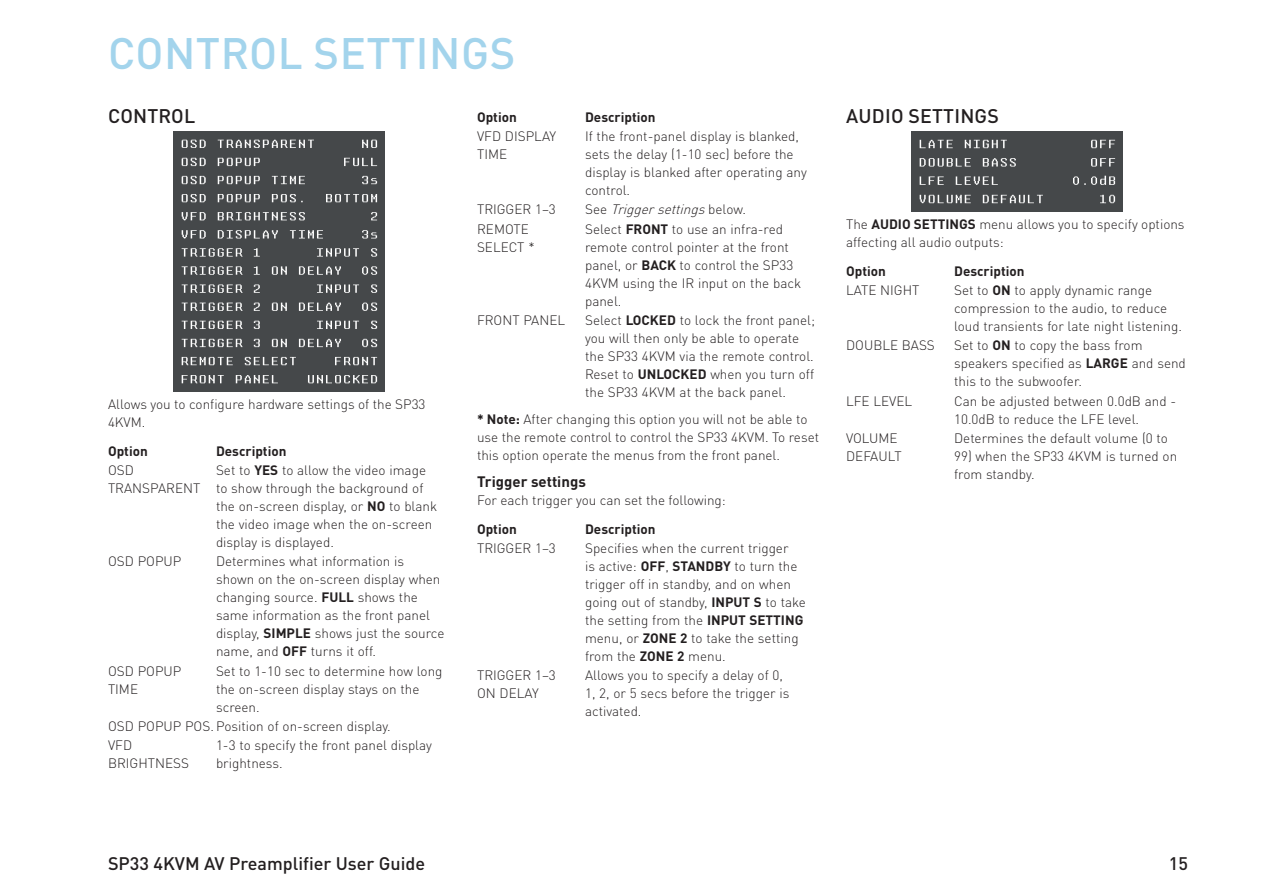
<style>
.page{position:relative;width:1263px;height:893px;background:#fff}
.page>*{position:absolute;margin:0;border:0;box-sizing:border-box;transform-origin:0 0}
.t1{font:500 43.5px "DINOT";letter-spacing:.01em;color:#a3d4ec}
.t2{font:500 19.5px "DINOT";letter-spacing:.01em;color:#231f20}
.t3{font:500 18px "DINOT";color:#231f20}
.t4{font:700 15px "DINOT";color:#231f20}
.t5{font:300 13.5px/18px "DINOT";color:#231f20}
.t6{font:700 13.5px "DINOT";color:#231f20}
.t7{font:italic 300 13.5px "DINOT";color:#231f20}
.s1{font-weight:700}
.s2{font-style:normal}
</style>
<div class="page">
<img style="left:173px;top:132px;width:212px;height:259px">
<img style="left:911px;top:132px;width:212px;height:79px">
<h1 class="t1" style="left:108px;top:26px;width:379px">CONTROL SETTINGS</h1>
<h2 class="t2" style="left:108px;top:103px;width:89px">CONTROL</h2>
<p class="t5" style="left:108px;top:395px;width:319px">Allows you to configure hardware settings of the SP33<br>4KVM.</p>
<p class="t6" style="left:108px;top:442px;width:41px">Option</p>
<p class="t6" style="left:216px;top:442px;width:72px">Description</p>
<p class="t5" style="left:108px;top:461px;width:94px">OSD<br>TRANSPARENT</p>
<p class="t5" style="left:216px;top:461px;width:223px">Set to <span class="s1">YES</span> to allow the video image to show through the background of the on-screen display, or <span class="s1">NO</span> to blank the video image when the on-screen display is displayed.</p>
<p class="t5" style="left:108px;top:552px;width:75px">OSD POPUP</p>
<p class="t5" style="left:216px;top:552px;width:230px">Determines what information is shown on the on-screen display when changing source. <span class="s1">FULL</span> shows the same information as the front panel display, <span class="s1">SIMPLE</span> shows just the source name, and <span class="s1">OFF</span> turns it off.</p>
<p class="t5" style="left:108px;top:662px;width:75px">OSD POPUP<br>TIME</p>
<p class="t5" style="left:216px;top:662px;width:228px">Set to 1-10 sec to determine how long the on-screen display stays on the screen.</p>
<p class="t5" style="left:108px;top:716px;width:284px;line-height:19.4px">OSD POPUP POS. Position of on-screen display.<br>VFD</p>
<p class="t5" style="left:108px;top:754px;width:82px">BRIGHTNESS</p>
<p class="t5" style="left:216px;top:736px;width:217px">1-3 to specify the front panel display brightness.</p>
<p class="t6" style="left:477px;top:108px;width:41px">Option</p>
<p class="t6" style="left:585px;top:108px;width:72px">Description</p>
<p class="t5" style="left:477px;top:127px;width:81px">VFD DISPLAY<br>TIME</p>
<p class="t5" style="left:585px;top:127px;width:223px">If the front-panel display is blanked, sets the delay (1-10 sec) before the display is blanked after operating any control.</p>
<p class="t5" style="left:477px;top:200px;width:80px">TRIGGER 1–3</p>
<p class="t7" style="left:585px;top:201px;width:162px"><span class="s2">S e e</span> Triggersettings<span class="s2">b e l o w .</span></p>
<p class="t5" style="left:477px;top:220px;width:59px">REMOTE<br>SELECT *</p>
<p class="t5" style="left:585px;top:220px;width:218px">Select <span class="s1">FRONT</span> to use an infra-red remote control pointer at the front panel, or <span class="s1">BACK</span> to control the SP33<br>4KVM using the IR input on the back panel.</p>
<p class="t5" style="left:477px;top:311px;width:90px">FRONT PANEL</p>
<p class="t5" style="left:585px;top:311px;width:231px">Select <span class="s1">LOCKED</span> to lock the front panel; you will then only be able to operate the SP33 4KVM via the remote control.<br>Reset to <span class="s1">UNLOCKED</span> when you turn off the SP33 4KVM at the back panel.</p>
<p class="t5" style="left:477px;top:410px;width:344px"><span class="s1">* Note:</span> After changing this option you will not be able to use the remote control to control the SP33 4KVM. To reset this option operate the menus from the front panel.</p>
<p class="t4" style="left:477px;top:472px;width:110px">Trigger settings</p>
<p class="t5" style="left:477px;top:491px;width:250px">For each trigger you can set the following:</p>
<p class="t6" style="left:477px;top:520px;width:41px">Option</p>
<p class="t6" style="left:585px;top:520px;width:72px">Description</p>
<p class="t5" style="left:477px;top:539px;width:80px">TRIGGER 1–3</p>
<p class="t5" style="left:585px;top:539px;width:222px">Specifies when the current trigger<br>is active: <span class="s1">OFF</span>, <span class="s1">STANDBY</span> to turn the trigger off in standby, and on when going out of standby, <span class="s1">INPUT S</span> to take the setting from the <span class="s1">INPUT SETTING </span>menu, or <span class="s1">ZONE 2</span> to take the setting from the <span class="s1">ZONE 2</span> menu.</p>
<p class="t5" style="left:477px;top:666px;width:80px">TRIGGER 1–3<br>ON DELAY</p>
<p class="t5" style="left:585px;top:666px;width:206px">Allows you to specify a delay of 0,<br>1, 2, or 5 secs before the trigger is activated.</p>
<h2 class="t2" style="left:846px;top:103px;width:141px">AUDIO SETTINGS</h2>
<p class="t5" style="left:846px;top:215px;width:340px">The <span class="s1">AUDIO SETTINGS</span> menu allows you to specify options affecting all audio outputs:</p>
<p class="t6" style="left:846px;top:262px;width:41px">Option</p>
<p class="t6" style="left:954px;top:262px;width:72px">Description</p>
<p class="t5" style="left:846px;top:281px;width:75px">LATE NIGHT</p>
<p class="t5" style="left:954px;top:281px;width:229px">Set to <span class="s1">ON</span> to apply dynamic range compression to the audio, to reduce loud transients for late night listening.</p>
<p class="t5" style="left:846px;top:336px;width:90px">DOUBLE BASS</p>
<p class="t5" style="left:954px;top:336px;width:233px">Set to <span class="s1">ON</span> to copy the bass from speakers specified as <span class="s1">LARGE</span> and send this to the subwoofer.</p>
<p class="t5" style="left:846px;top:392px;width:68px">LFE LEVEL</p>
<p class="t5" style="left:954px;top:392px;width:224px">Can be adjusted between 0.0dB and -<br>10.0dB to reduce the LFE level.</p>
<p class="t5" style="left:846px;top:429px;width:57px">VOLUME<br>DEFAULT</p>
<p class="t5" style="left:954px;top:429px;width:215px">Determines the default volume (0 to</p>
<p class="t5" style="left:954px;top:447px;width:225px">99) when the SP33 4KVM is turned on from standby.</p>
<h3 class="t3" style="left:108px;top:852px;width:319px">SP33 4KVM AV PREAMPLIFIER USER GUIDE</h3>
<h3 class="t3" style="left:1169px;top:852px;width:19px">15</h3>
</div>
